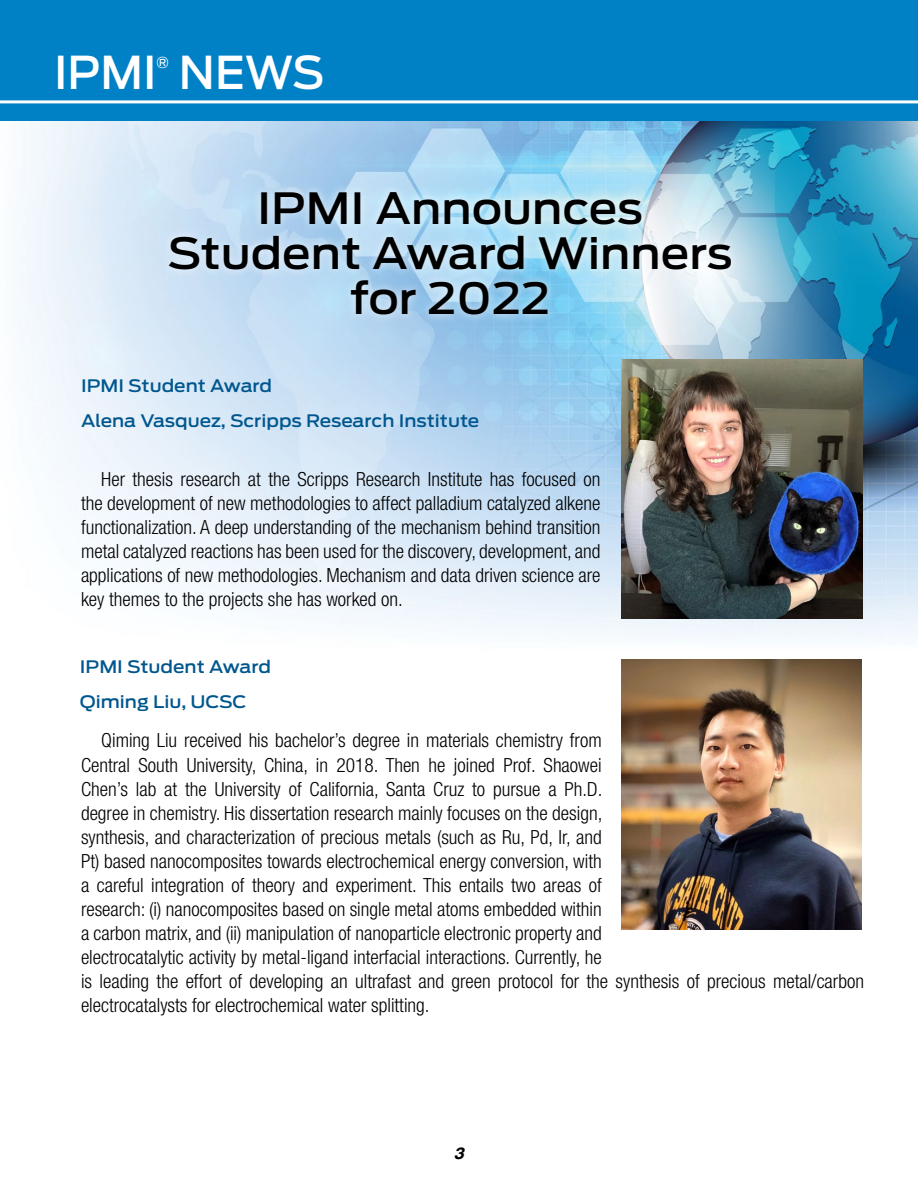
<style>
.page{position:relative;width:918px;height:1188px;background:#fff}
.page>*{position:absolute;margin:0;border:0;box-sizing:border-box;transform-origin:0 0}
.t1{font:500 45px "Ford Antenna";color:#fff}
.t2{font:500 42.75px/45px "Ford Antenna";color:#000;text-align:center;scale:1.11 1}
.t3{font:300 condensed 19.5px/24px "Helvetica Neue LT Std";color:#000;text-align:justify}
.t4{font:500 17.1px/34.5px "Ford Antenna";color:#00578e;scale:1.11 1}
.t5{font:italic 700 16.5px "Helvetica";color:#000;scale:1.1 1}
.t6{font:500 15px "Ford Antenna";color:#fff}
</style>
<div class="page">
<img style="left:17px;top:122px;width:901px;height:518px">
<div style="left:160px;top:182px;width:580px;height:142px;background:#fff;opacity:.75"></div>
<img style="left:622px;top:360px;width:240px;height:259px">
<img style="left:622px;top:659px;width:240px;height:270px">
<div style="left:0;top:0;width:918px;height:122px;background:#0081c6"></div>
<hr style="left:0;top:100px;width:918px;height:3px;background:#fff">
<h1 class="t1" style="left:54px;top:33px;width:104px">IPMI</h1>
<p class="t6" style="left:157px;top:49px;width:14px">®</p>
<h1 class="t1" style="left:179px;top:33px;width:147px">NEWS</h1>
<h2 class="t2" style="left:167px;top:181px;width:511px">IPMI Announces<br>Student Award Winners for 2022</h2>
<p class="t4" style="left:81px;top:367px;width:360px">IPMI Student Award<br>Alena Vasquez, Scripps Research Institute</p>
<p class="t3" style="left:81px;top:467px;width:521px;text-indent:20px">Her thesis research at the Scripps Research Institute has focused on the development of new methodologies to affect palladium catalyzed alkene functionalization. A deep understanding of the mechanism behind transition metal catalyzed reactions has been used for the discovery, development, and applications of new methodologies. Mechanism and data driven science are key themes to the projects she has worked on.</p>
<p class="t4" style="left:80px;top:648px;width:174px">IPMI Student Award<br>Qiming Liu, UCSC</p>
<p class="t3" style="left:81px;top:728px;width:785px;text-align:left;text-indent:20px">Qiming Liu received his bachelor’s degree in materials chemistry from<br>Central South University, China, in 2018. Then he joined Prof. Shaowei<br>Chen’s lab at the University of California, Santa Cruz to pursue a Ph.D.<br>degree in chemistry. His dissertation research mainly focuses on the design,<br>synthesis, and characterization of precious metals (such as Ru, Pd, Ir, and<br>Pt) based nanocomposites towards electrochemical energy conversion, with<br>a careful integration of theory and experiment. This entails two areas of<br>research: (i) nanocomposites based on single metal atoms embedded within<br>a carbon matrix, and (ii) manipulation of nanoparticle electronic property and<br>electrocatalytic activity by metal-ligand interfacial interactions. Currently, he<br>is leading the effort of developing an ultrafast and green protocol for the synthesis of precious metal/carbon electrocatalysts for electrochemical water splitting.</p>
<p class="t5" style="left:454px;top:1143px;width:11px">3</p>
</div>
